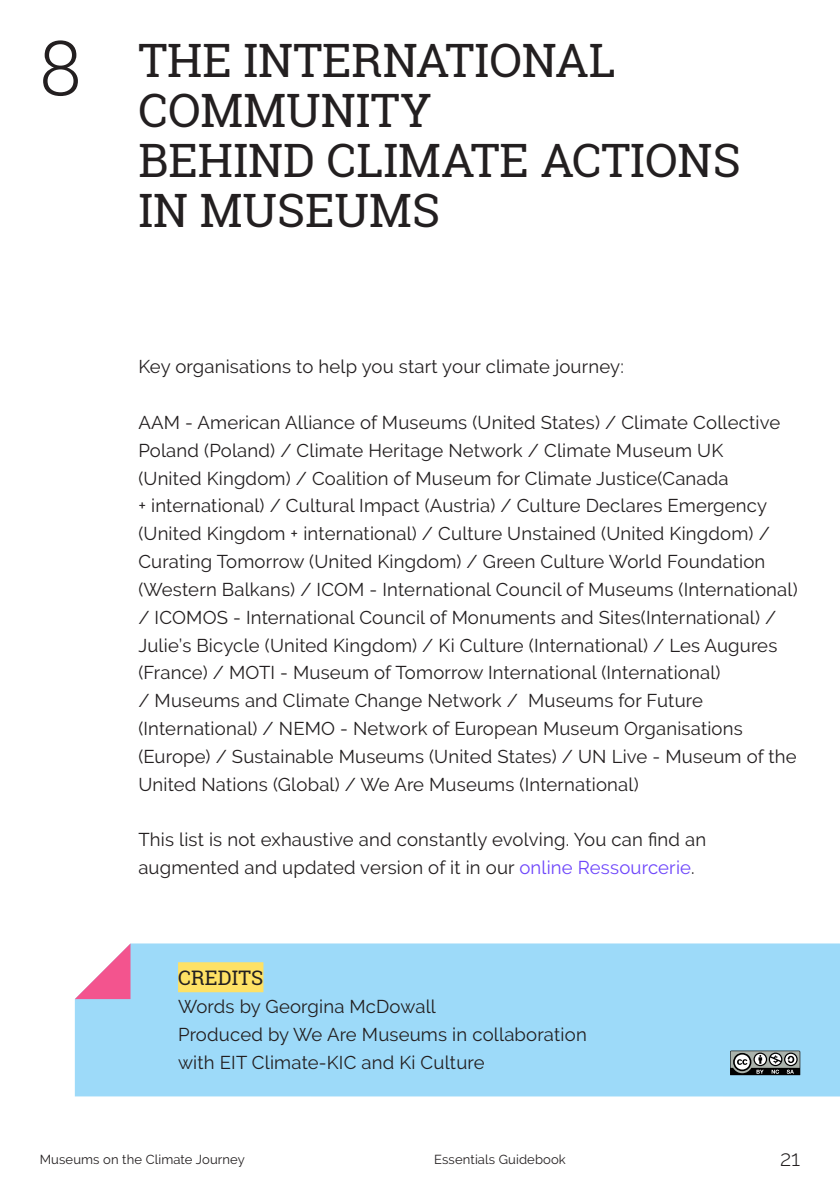
<style>
.page{position:relative;width:840px;height:1191px;background:#fff}
.page>*{position:absolute;margin:0;border:0;box-sizing:border-box;transform-origin:0 0}
.t1{font:46px/50px "Roboto Slab";color:#231f20}
.t2{font:300 22px "Raleway";color:#231f20}
.t3{font:20px "Roboto Slab";letter-spacing:.01em;color:#231f20}
.t4{font:18.4px/27.8px "Raleway";letter-spacing:.01em;color:#231f20}
.t5{font:13px "Raleway";letter-spacing:.01em;color:#231f20}
.s1{font-weight:300;font-size:76px}
.s2{color:#6f47fb}
</style>
<div class="page">
<div style="left:75px;top:943px;width:764px;height:153px;background:#9ddaf9"></div>
<svg style="left:75px;top:943px;width:55px;height:56px"></svg>
<div style="left:178px;top:962px;width:85px;height:30px;background:#fee165"></div>
<svg style="left:729px;top:1050px;width:70px;height:25px;background:#727776"></svg>
<h1 class="t1" style="left:138px;top:34px;width:603px;text-indent:-99px"><span class="s1">8</span> THE INTERNATIONAL<br>COMMUNITY<br>BEHIND CLIMATE ACTIONS<br>IN MUSEUMS</h1>
<p class="t4" style="left:138px;top:353px;width:487px">Key organisations to help you start your climate journey:</p>
<p class="t4" style="left:138px;top:408px;width:660px">AAM - American Alliance of Museums (United States) / Climate Collective Poland (Poland) / Climate Heritage Network / Climate Museum UK<br>(United Kingdom) / Coalition of Museum for Climate Justice(Canada<br>+ international) / Cultural Impact (Austria) / Culture Declares Emergency (United Kingdom + international) / Culture Unstained (United Kingdom) / Curating Tomorrow (United Kingdom) / Green Culture World Foundation (Western Balkans) / ICOM - International Council of Museums (International) / ICOMOS - International Council of Monuments and Sites(International) / Julie’s Bicycle (United Kingdom) / Ki Culture (International) / Les Augures (France) / MOTI - Museum of Tomorrow International (International)<br>/ Museums and Climate Change Network / Museums for Future (International) / NEMO - Network of European Museum Organisations (Europe) / Sustainable Museums (United States) / UN Live - Museum of the United Nations (Global) / We Are Museums (International)</p>
<p class="t4" style="left:138px;top:826px;width:569px">This list is not exhaustive and constantly evolving. You can find an augmented and updated version of it in our <span class="s2">online Ressourcerie</span>.</p>
<p class="t3" style="left:178px;top:964px;width:87px">CREDITS</p>
<p class="t4" style="left:178px;top:992px;width:410px">Words by Georgina McDowall<br>Produced by We Are Museums in collaboration with EIT Climate-KIC and Ki Culture</p>
<p class="t5" style="left:40px;top:1151px;width:206px">Museums on the Climate Journey</p>
<p class="t5" style="left:434px;top:1151px;width:133px">Essentials Guidebook</p>
<p class="t2" style="left:779px;top:1145px;width:22px">21</p>
</div>
